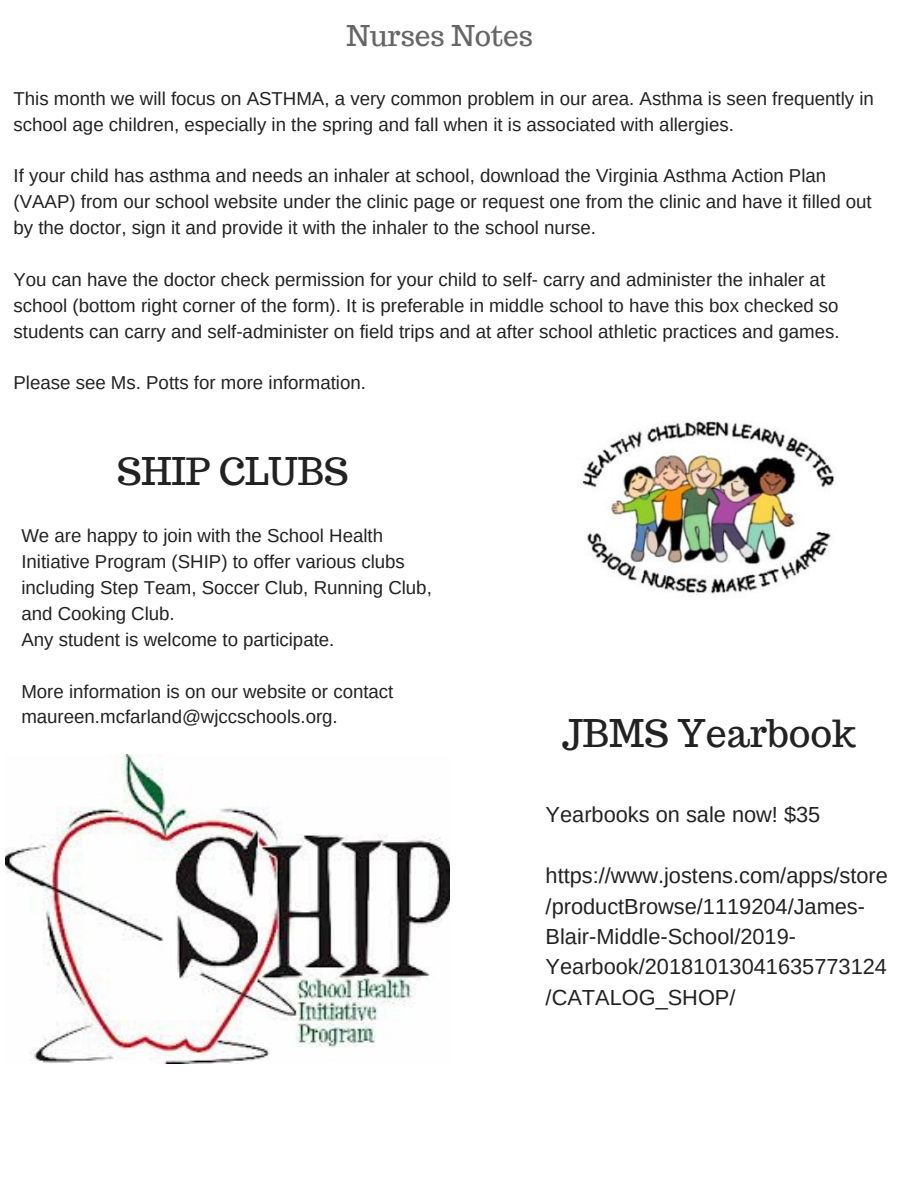
<style>
.page{position:relative;width:918px;height:1188px;background:#fff}
.page>*{position:absolute;margin:0;border:0;box-sizing:border-box;transform-origin:0 0}
.t1{font:37.35px "Trocchi";color:#222}
.t2{font:28.05px "Trocchi";color:#666}
.t3{font:21.75px/30.3px "Arimo";color:#222}
.t4{font:18.75px/25.8px "Arimo";color:#222}
</style>
<div class="page">
<img style="left:582px;top:421px;width:252px;height:173px">
<img style="left:6px;top:755px;width:444px;height:308px">
<h2 class="t2" style="left:347px;top:18px;width:188px">Nurses Notes</h2>
<p class="t4" style="left:14px;top:85px;width:862px">This month we will focus on ASTHMA, a very common problem in our area. Asthma is seen frequently in school age children, especially in the spring and fall when it is associated with allergies.</p>
<p class="t4" style="left:14px;top:163px;width:860px">If your child has asthma and needs an inhaler at school, download the Virginia Asthma Action Plan (VAAP) from our school website under the clinic page or request one from the clinic and have it filled out by the doctor, sign it and provide it with the inhaler to the school nurse.</p>
<p class="t4" style="left:14px;top:266px;width:828px">You can have the doctor check permission for your child to self- carry and administer the inhaler at school (bottom right corner of the form). It is preferable in middle school to have this box checked so students can carry and self-administer on field trips and at after school athletic practices and games.</p>
<p class="t4" style="left:14px;top:370px;width:354px">Please see Ms. Potts for more information.</p>
<h1 class="t1" style="left:117px;top:447px;width:233px">SHIP CLUBS</h1>
<p class="t4" style="left:21px;top:523px;width:412px">We are happy to join with the School Health Initiative Program (SHIP) to offer various clubs including Step Team, Soccer Club, Running Club, and Cooking Club.<br>Any student is welcome to participate.</p>
<p class="t4" style="left:21px;top:678px;width:374px">More information is on our website or contact maureen.mcfarland@wjccschools.org.</p>
<h1 class="t1" style="left:562px;top:709px;width:296px">JBMS Yearbook</h1>
<p class="t3" style="left:546px;top:800px;width:276px">Yearbooks on sale now! $35</p>
<p class="t3" style="left:546px;top:860px;width:344px">https://www.jostens.com/apps/store /productBrowse/1119204/James-<br>Blair-Middle-School/2019-<br>Yearbook/20181013041635773124 /CATALOG_SHOP/</p>
</div>
